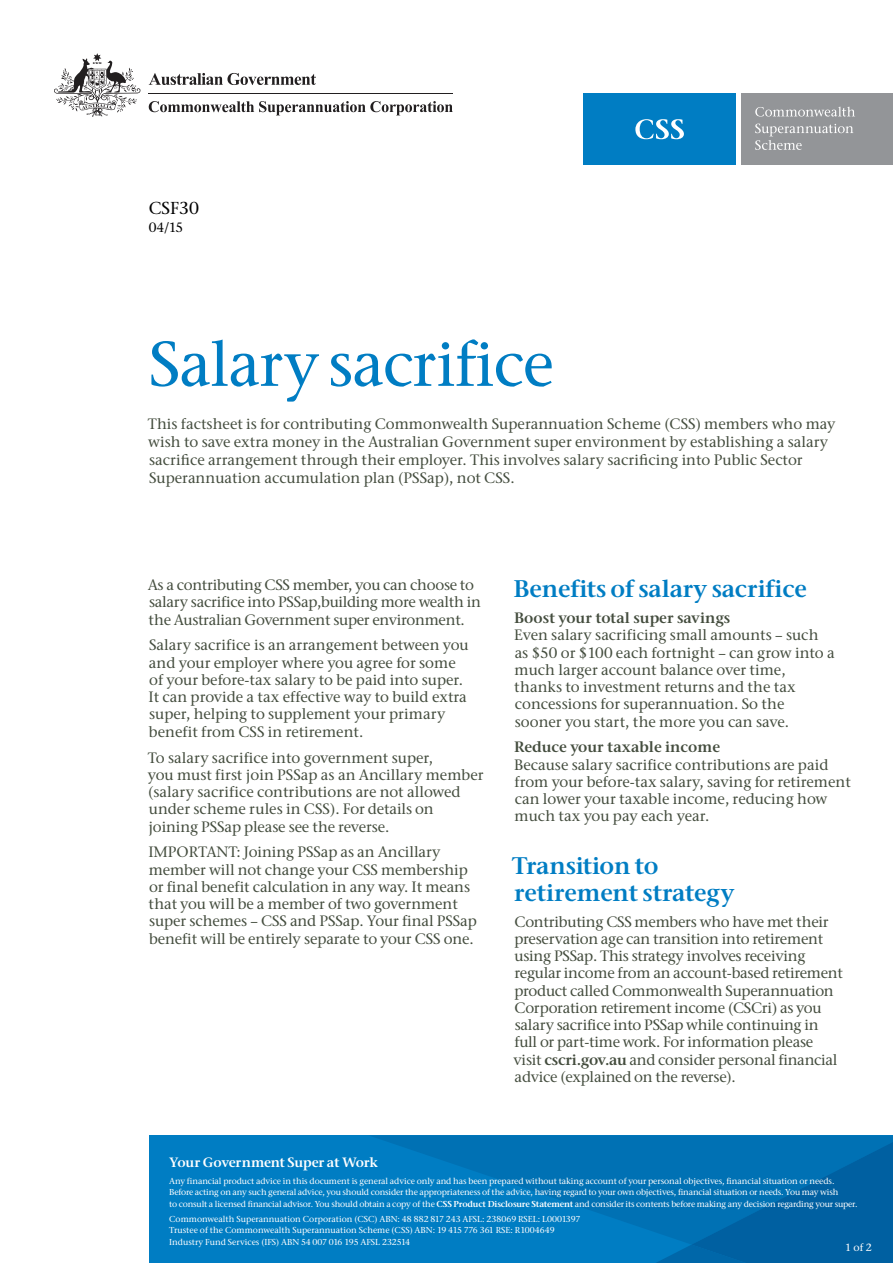
<style>
.page{position:relative;width:893px;height:1263px;background:#fff}
.page>*{position:absolute;margin:0;border:0;box-sizing:border-box;transform-origin:0 0}
.t1{font:500 63px "Stone Serif ITC";letter-spacing:-.02em;color:#007dc3}
.t2{font:24px/27px "Stone Serif ITC Semi";letter-spacing:-.01em;color:#007dc3}
.t3{font:500 17.25px "Stone Serif ITC";color:#000}
.t4{font:500 15px/17.2px "Stone Serif ITC";letter-spacing:-.005em;color:#444d3e}
.t5{font:15px "Stone Serif ITC Semi";color:#444d3e}
.t6{font:13.5px "Stone Serif ITC Semi";letter-spacing:-.02em;color:#fff}
.t7{font:500 13.5px "Stone Serif ITC";color:#000}
.t8{font:500 10.5px "Stone Serif ITC";color:#fff}
.t9{font:500 8.7px/11.2px "Stone Serif ITC";letter-spacing:-.01em;color:#fff}
.s1{font-family:"Stone Serif ITC Semi";font-weight:400}
</style>
<div class="page">
<svg style="left:54px;top:53px;width:87px;height:64px"></svg>
<hr style="left:149px;top:93px;width:304px;height:1px;background:#221f20">
<svg style="left:149px;top:101px;width:304px;height:14px"></svg>
<svg style="left:149px;top:73px;width:167px;height:12px"></svg>
<div style="left:149px;top:1135px;width:744px;height:128px;background:#007dc3"></div>
<svg style="left:372px;top:1136px;width:258px;height:87px;fill:#0071b4"></svg>
<svg style="left:630px;top:1136px;width:263px;height:127px"></svg>
<div style="left:584px;top:94px;width:152px;height:71px;background:#007dc3"></div>
<div style="left:741px;top:94px;width:152px;height:71px;background:#939598"></div>
<svg style="left:635px;top:119px;width:49px;height:20px"></svg>
<svg style="left:755px;top:107px;width:100px;height:10px"></svg>
<svg style="left:755px;top:124px;width:98px;height:26px"></svg>
<p class="t3" style="left:149px;top:198px;width:52px">CSF30</p>
<p class="t7" style="left:149px;top:219px;width:36px">04/15</p>
<h1 class="t1" style="left:149px;top:326px;width:407px">Salary sacrifice</h1>
<p class="t4" style="left:148px;top:415px;width:689px;line-height:18px">This factsheet is for contributing Commonwealth Superannuation Scheme (CSS) members who may wish to save extra money in the Australian Government super environment by establishing a salary sacrifice arrangement through their employer. This involves salary sacrificing into Public Sector Superannuation accumulation plan (PSSap), not CSS.</p>
<p class="t4" style="left:148px;top:576px;width:335px">As a contributing CSS member, you can choose to salary sacrifice into PSSap,building more wealth in the Australian Government super environment.</p>
<p class="t4" style="left:148px;top:636px;width:322px">Salary sacrifice is an arrangement between you and your employer where you agree for some of your before-tax salary to be paid into super.<br>It can provide a tax effective way to build extra super, helping to supplement your primary benefit from CSS in retirement.</p>
<p class="t4" style="left:148px;top:748px;width:337px">To salary sacrifice into government super,<br>you must first join PSSap as an Ancillary member (salary sacrifice contributions are not allowed under scheme rules in CSS). For details on joining PSSap please see the reverse.</p>
<p class="t4" style="left:148px;top:843px;width:330px">IMPORTANT: Joining PSSap as an Ancillary member will not change your CSS membership or final benefit calculation in any way. It means that you will be a member of two government super schemes – CSS and PSSap. Your final PSSap benefit will be entirely separate to your CSS one.</p>
<h2 class="t2" style="left:514px;top:575px;width:295px">Benefits of salary sacrifice</h2>
<p class="t5" style="left:514px;top:609px;width:218px">Boost your total super savings</p>
<p class="t4" style="left:514px;top:626px;width:322px">Even salary sacrificing small amounts – such as $50 or $100 each fortnight – can grow into a much larger account balance over time, thanks to investment returns and the tax concessions for superannuation. So the<br>sooner you start, the more you can save.</p>
<p class="t5" style="left:514px;top:738px;width:207px">Reduce your taxable income</p>
<p class="t4" style="left:514px;top:756px;width:338px">Because salary sacrifice contributions are paid from your before-tax salary, saving for retirement can lower your taxable income, reducing how much tax you pay each year.</p>
<h2 class="t2" style="left:512px;top:852px;width:225px">Transition to retirement strategy</h2>
<p class="t4" style="left:514px;top:913px;width:331px">Contributing CSS members who have met their preservation age can transition into retirement using PSSap. This strategy involves receiving regular income from an account-based retirement product called Commonwealth Superannuation Corporation retirement income (CSCri) as you salary sacrifice into PSSap while continuing in full or part-time work. For information please visit <span class="s1">cscri.gov.au</span> and consider personal financial advice (explained on the reverse).</p>
<p class="t6" style="left:169px;top:1153px;width:210px">Your Government Super at Work</p>
<p class="t9" style="left:169px;top:1175px;width:690px">Any financial product advice in this document is general advice only and has been prepared without taking account of your personal objectives, financial situation or needs.<br>Before acting on any such general advice, you should consider the appropriateness of the advice, having regard to your own objectives, financial situation or needs. You may wish<br>to consult a licensed financial advisor. You should obtain a copy of the <span class="s1">CSS Product Disclosure Statement</span> and consider its contents before making any decision regarding your super.</p>
<p class="t9" style="left:169px;top:1213px;width:413px">Commonwealth Superannuation Corporation (CSC) ABN: 48 882 817 243 AFSL: 238069 RSEL: L0001397<br>Trustee of the Commonwealth Superannuation Scheme (CSS) ABN: 19 415 776 361 RSE: R1004649<br>Industry Fund Services (IFS) ABN 54 007 016 195 AFSL 232514</p>
<p class="t8" style="left:845px;top:1241px;width:28px">1 of 2</p>
</div>
